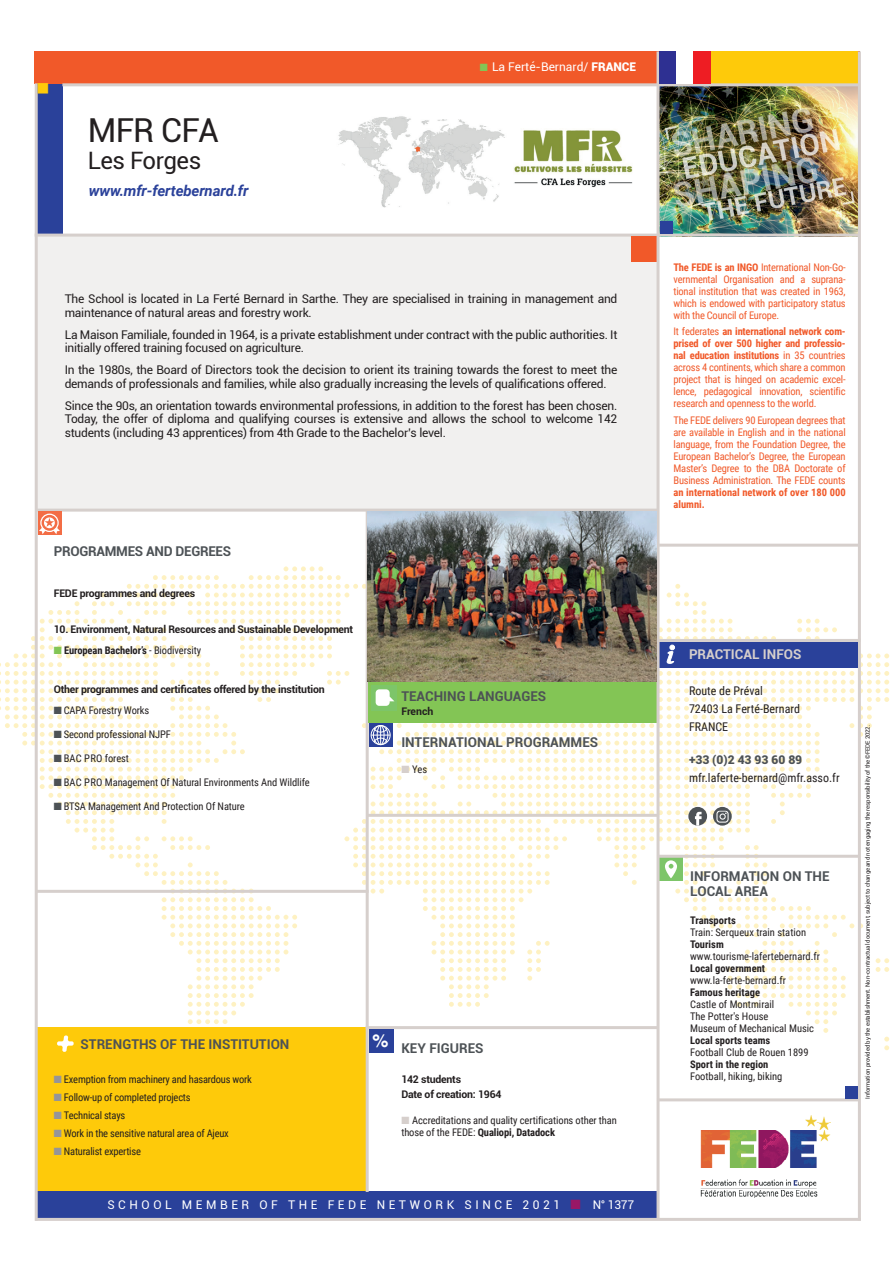
<style>
.page{position:relative;width:893px;height:1263px;background:#fff}
.page>*{position:absolute;margin:0;border:0;box-sizing:border-box;transform-origin:0 0}
.t1{font:33px "Roboto";letter-spacing:-.02em;color:#231f20}
.t2{font:24px "Roboto";letter-spacing:-.02em;color:#231f20}
.t3{font:700 18px "Helvetica";color:#fff}
.t4{font:italic 700 15px "Roboto";letter-spacing:-.01em;color:#2a419a}
.t5{font:15px "Zapf Dingbats ITC";color:#feca0a}
.t6{font:700 13.5px/15px "Roboto";color:#4d5256}
.t7{font:700 13.5px "Roboto";letter-spacing:-.02em;color:#4d5256}
.t8{font:700 13.5px "Roboto";color:#d6cfcc}
.t9{font:12px/13.5px "Roboto";letter-spacing:-.02em;color:#231f20}
.t10{font:12px/18px "Roboto Condensed";color:#231f20}
.t11{font:12px "Roboto";letter-spacing:.3em;color:#fff}
.t12{font:12px "Roboto";color:#fff}
.t13{font:900 12px "Roboto";color:#4d5256}
.t14{font:10.5px/12px "Roboto Condensed";letter-spacing:-.02em;color:#f15929;text-align:justify}
.t15{font:10.5px/12px "Roboto Condensed";letter-spacing:-.01em;color:#231f20}
.t16{font:700 10.5px/14.1px "Roboto";letter-spacing:-.02em;color:#231f20}
.t17{font:700 10.5px "Roboto Condensed";color:#231f20}
.t18{font:700 10.5px/12px "Roboto Condensed";color:#f15929}
.t19{font:6px "Roboto";letter-spacing:-.02em;color:#231f20}
.s1{color:#83c555}
.s2{font-weight:900}
.s3{font-weight:400}
.s4{color:#4d5256}
.s5{color:#d6cfcc}
.s6{color:#959598}
.s7{font-weight:700}
.s8{color:#991766}
</style>
<div class="page">
<img style="left:700px;top:1116px;width:131px;height:81px">
<div style="left:35px;top:51px;width:27px;height:183px;background:#2a419a"></div>
<div style="left:35px;top:51px;width:825px;height:33px;background:#f15929"></div>
<div style="left:659px;top:51px;width:199px;height:33px;background:#feca0a"></div>
<div style="left:36px;top:1027px;width:332px;height:190px;background:#feca0a"></div>
<img style="left:659px;top:86px;width:199px;height:148px">
<div style="left:37px;top:1192px;width:620px;height:26px;background:#2a419a"></div>
<div style="left:36px;top:236px;width:623px;height:275px;background:#f1f0ef"></div>
<hr style="left:35px;top:83px;width:3px;height:1138px;background:#d6cfcc">
<hr style="left:366px;top:510px;width:3px;height:682px;background:#d6cfcc">
<hr style="left:35px;top:1218px;width:826px;height:3px;background:#d6cfcc">
<hr style="left:35px;top:234px;width:825px;height:3px;background:#d6cfcc">
<hr style="left:37px;top:509px;width:621px;height:3px;background:#d6cfcc">
<hr style="left:858px;top:51px;width:3px;height:1169px;background:#d6cfcc">
<svg style="left:38px;top:512px;width:24px;height:23px"></svg>
<div style="left:40px;top:514px;width:19px;height:18px;border:1px solid #fff;border-radius:50%"></div>
<svg style="left:39px;top:517px;width:21px;height:17px"></svg>
<hr style="left:657px;top:1098px;width:202px;height:3px;background:#d6cfcc">
<div style="left:845px;top:1086px;width:13px;height:12px;background:#2a419a"></div>
<div style="left:660px;top:221px;width:12px;height:13px;background:#2a419a"></div>
<div style="left:631px;top:237px;width:26px;height:25px;background:#f15929"></div>
<hr style="left:659px;top:544px;width:200px;height:3px;background:#d6cfcc">
<hr style="left:656px;top:51px;width:3px;height:1168px;background:#d6cfcc">
<hr style="left:62px;top:83px;width:798px;height:3px;background:#d6cfcc">
<svg style="left:0;top:566px;width:889px;height:519px"></svg>
<div style="left:659px;top:51px;width:17px;height:32px;background:#2e3092"></div>
<div style="left:676px;top:51px;width:17px;height:32px;background:#fff"></div>
<div style="left:693px;top:51px;width:17px;height:32px;background:#ee1d23"></div>
<img style="left:368px;top:512px;width:288px;height:169px">
<img style="left:338px;top:116px;width:167px;height:92px">
<img style="left:514px;top:130px;width:119px;height:57px">
<p class="t5" style="left:36px;top:94px;width:13px;rotate:-90deg">■</p>
<h1 class="t1" style="left:88px;top:107px;width:133px">MFR CFA</h1>
<h2 class="t2" style="left:88px;top:143px;width:115px">Les Forges</h2>
<p class="t4" style="left:89px;top:180px;width:161px">www.mfr-fertebernard.fr</p>
<p class="t12" style="left:480px;top:58px;width:158px"><span class="s1">■</span> La Ferté-Bernard/ <span class="s2">FRANCE</span></p>
<p class="t9" style="left:65px;top:292px;width:554px">The School is located in La Ferté Bernard in Sarthe. They are specialised in training in management and maintenance of natural areas and forestry work.</p>
<p class="t9" style="left:65px;top:327px;width:554px">La Maison Familiale, founded in 1964, is a private establishment under contract with the public authorities. It initially offered training focused on agriculture.</p>
<p class="t9" style="left:65px;top:363px;width:554px">In the 1980s, the Board of Directors took the decision to orient its training towards the forest to meet the demands of professionals and families, while also gradually increasing the levels of qualifications offered.</p>
<p class="t9" style="left:65px;top:398px;width:554px;text-align:justify">Since the 90s, an orientation towards environmental professions, in addition to the forest has been chosen.<br>Today, the offer of diploma and qualifying courses is extensive and allows the school to welcome 142 students (including 43 apprentices) from 4th Grade to the Bachelor’s level.</p>
<p class="t7" style="left:54px;top:541px;width:179px">PROGRAMMES AND DEGREES</p>
<p class="t16" style="left:54px;top:585px;width:143px">FEDE programmes and degrees</p>
<p class="t16" style="left:54px;top:621px;width:301px">10. Environment, Natural Resources and Sustainable Development</p>
<p class="t17" style="left:54px;top:642px;width:149px"><span class="s1">■</span> European Bachelor’s <span class="s3">- Biodiversity</span></p>
<p class="t16" style="left:54px;top:681px;width:272px">Other programmes and certificates offered by the institution</p>
<p class="t15" style="left:54px;top:703px;width:97px"><span class="s4">■</span> CAPA Forestry Works</p>
<p class="t15" style="left:54px;top:727px;width:119px"><span class="s4">■</span> Second professional NJPF</p>
<p class="t15" style="left:54px;top:751px;width:77px"><span class="s4">■</span> BAC PRO forest</p>
<p class="t15" style="left:54px;top:775px;width:258px"><span class="s4">■</span> BAC PRO Management Of Natural Environments And Wildlife</p>
<p class="t15" style="left:54px;top:799px;width:193px"><span class="s4">■</span> BTSA Management And Protection Of Nature</p>
<p class="t6" style="left:401px;top:688px;width:146px">TEACHING LANGUAGES</p>
<p class="t16" style="left:401px;top:704px;width:34px">French</p>
<p class="t6" style="left:401px;top:734px;width:198px">INTERNATIONAL PROGRAMMES</p>
<p class="t15" style="left:401px;top:762px;width:27px"><span class="s5">■</span> Yes</p>
<p class="t6" style="left:81px;top:1036px;width:210px">STRENGTHS OF THE INSTITUTION</p>
<p class="t15" style="left:54px;top:1073px;width:200px"><span class="s6">■</span> Exemption from machinery and hasardous work</p>
<p class="t15" style="left:54px;top:1091px;width:138px"><span class="s6">■</span> Follow-up of completed projects</p>
<p class="t15" style="left:54px;top:1109px;width:73px"><span class="s6">■</span> Technical stays</p>
<p class="t15" style="left:54px;top:1127px;width:177px"><span class="s6">■</span> Work in the sensitive natural area of Ajeux</p>
<p class="t15" style="left:54px;top:1145px;width:89px"><span class="s6">■</span> Naturalist expertise</p>
<h3 class="t3" style="left:372px;top:1029px;width:18px">%</h3>
<p class="t6" style="left:401px;top:1040px;width:84px">KEY FIGURES</p>
<p class="t16" style="left:401px;top:1072px;width:102px">142 students<br>Date of creation: 1964</p>
<p class="t15" style="left:401px;top:1113px;width:217px"><span class="s5">■</span> Accreditations and quality certifications other than those of the FEDE: <span class="s7">Qualiopi, Datadock</span></p>
<p class="t11" style="left:107px;top:1196px;width:528px">SCHOOL MEMBER OF THE FEDE NETWORK SINCE 2021 <span class="s8">■</span> N° 1377</p>
<p class="t14" style="left:673px;top:260px;width:174px"><span class="s7">The FEDE is an INGO</span> International Non-Go&shy;vernmental Organisation and a suprana&shy;tional institution that was created in 1963, which is endowed with participatory status with the Council of Europe.</p>
<p class="t14" style="left:673px;top:325px;width:174px">It federates <span class="s7">an international network com&shy;prised of over 500 higher and professio&shy;nal education institutions</span> in 35 countries across 4 continents, which share a common project that is hinged on academic excel&shy;lence, pedagogical innovation, scientific research and openness to the world.</p>
<p class="t14" style="left:673px;top:413px;width:174px">The FEDE delivers 90 European degrees that are available in English and in the national language, from the Foundation Degree, the European Bachelor’s Degree, the European Master’s Degree to the DBA Doctorate of Business Administration. The FEDE counts</p>
<p class="t18" style="left:673px;top:485px;width:174px">an international network of over 180 000 alumni.</p>
<p class="t8" style="left:689px;top:645px;width:114px">PRACTICAL INFOS</p>
<p class="t10" style="left:689px;top:681px;width:112px">Route de Préval<br>72403 La Ferté-Bernard<br>FRANCE</p>
<p class="t13" style="left:689px;top:751px;width:115px">+33 (0)2 43 93 60 89</p>
<p class="t10" style="left:689px;top:768px;width:152px">mfr.laferte-bernard@mfr.asso.fr</p>
<p class="t6" style="left:690px;top:868px;width:141px">INFORMATION ON THE<br>LOCAL AREA</p>
<p class="t17" style="left:690px;top:913px;width:47px">Transports</p>
<p class="t15" style="left:690px;top:926px;width:118px">Train: Serqueux train station</p>
<p class="t17" style="left:690px;top:937px;width:35px">Tourism</p>
<p class="t15" style="left:690px;top:950px;width:131px">www.tourisme-lafertebernard.fr</p>
<p class="t17" style="left:690px;top:961px;width:77px">Local government</p>
<p class="t15" style="left:690px;top:974px;width:98px">www.la-ferte-bernard.fr</p>
<p class="t17" style="left:690px;top:985px;width:71px">Famous heritage</p>
<p class="t15" style="left:690px;top:998px;width:126px">Castle of Montmirail<br>The Potter's House<br>Museum of Mechanical Music</p>
<p class="t17" style="left:690px;top:1033px;width:82px">Local sports teams</p>
<p class="t15" style="left:690px;top:1046px;width:120px">Football Club de Rouen 1899</p>
<p class="t17" style="left:690px;top:1057px;width:80px">Sport in the region</p>
<p class="t15" style="left:690px;top:1070px;width:94px">Football, hiking, biking</p>
<p class="t19" style="left:863px;top:1099px;width:376px;rotate:-90deg">Information provided by the establishment. Non-contractual document, subject to change and not engaging the responsibility of the ©FEDE 2022.</p>
</div>
